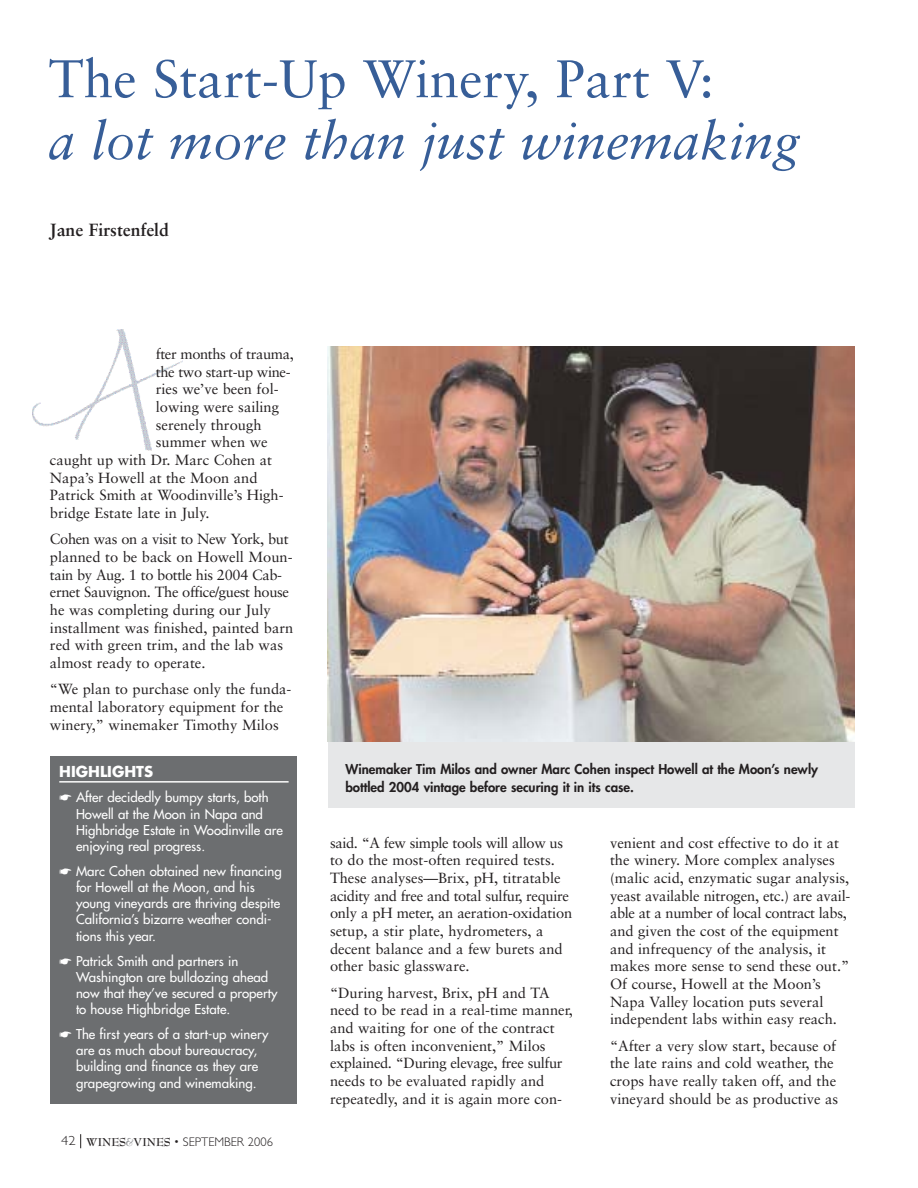
<style>
.page{position:relative;width:918px;height:1188px;background:#fff}
.page>*{position:absolute;margin:0;border:0;box-sizing:border-box;transform-origin:0 0}
.t1{font:italic 52.95px "Sabon";color:#375e98}
.t2{font:52.95px "Sabon";color:#375e98}
.t3{font:700 17.7px "Sabon";color:#231f20}
.t4{font:14.7px/17.7px "Sabon";color:#231f20}
.t5{font:14.7px "Sabon";letter-spacing:-.025em;color:#231f20}
.t6{font:700 14.7px "Futura";color:#fff}
.t7{font:13.2px/16.2px "Futura";color:#fff}
.t8{font:800 13.2px/18px "Futura";color:#231f20}
.t9{font:300 13.2px "Gill Sans";color:#231f20;scale:1.1 1}
.t10{font:300 12.45px "Gill Sans";color:#231f20}
.s1{font-family:"Bernhard Modern";font-weight:700}
.s2{font-family:"Bernhard Modern";font-weight:700;color:#939598}
.s3{font-family:"Helvetica";font-weight:400}
</style>
<div class="page">
<img style="left:32px;top:329px;width:150px;height:122px">
<svg style="left:80px;top:1134px;width:1px;height:14px"></svg>
<div style="left:50px;top:756px;width:247px;height:347px;background:#6c6e70"></div>
<hr style="left:59px;top:781px;width:230px;height:2px;background:#fff">
<div style="left:328px;top:741px;width:527px;height:67px;background:#e6e7e8"></div>
<img style="left:328px;top:346px;width:527px;height:395px">
<h1 class="t2" style="left:49px;top:57px;width:667px">The Start-Up Winery, Part V:</h1>
<h1 class="t1" style="left:49px;top:119px;width:753px">a lot more than just winemaking</h1>
<p class="t3" style="left:50px;top:223px;width:121px">Jane Firstenfeld</p>
<p class="t5" style="left:156px;top:348px;width:140px">fter months of trauma,</p>
<p class="t5" style="left:156px;top:366px;width:136px">the two start-up wine-</p>
<p class="t4" style="left:156px;top:382px;width:124px">ries we’ve been fol-</p>
<p class="t4" style="left:156px;top:399px;width:125px">lowing were sailing</p>
<p class="t4" style="left:156px;top:417px;width:107px">serenely through</p>
<p class="t4" style="left:156px;top:435px;width:113px">summer when we</p>
<p class="t4" style="left:50px;top:452px;width:224px">caught up with Dr. Marc Cohen at</p>
<p class="t4" style="left:50px;top:470px;width:209px">Napa’s Howell at the Moon and</p>
<p class="t4" style="left:50px;top:488px;width:235px">Patrick Smith at Woodinville’s High-</p>
<p class="t4" style="left:50px;top:505px;width:161px">bridge Estate late in July.</p>
<p class="t4" style="left:50px;top:532px;width:245px">Cohen was on a visit to New York, but planned to be back on Howell Moun&shy;tain by Aug. 1 to bottle his 2004 Cab&shy;ernet Sauvignon. The office/guest house he was completing during our July installment was finished, painted barn red with green trim, and the lab was almost ready to operate.</p>
<p class="t4" style="left:50px;top:682px;width:243px">“We plan to purchase only the funda&shy;mental laboratory equipment for the winery,” winemaker Timothy Milos</p>
<p class="t6" style="left:59px;top:765px;width:95px">HIGHLIGHTS</p>
<p class="t7" style="left:76px;top:790px;width:209px;text-indent:-17px">☛ After decidedly bumpy starts, both<br>Howell at the Moon in Napa and<br>Highbridge Estate in Woodinville are enjoying real progress.</p>
<p class="t7" style="left:76px;top:864px;width:207px;text-indent:-17px">☛ Marc Cohen obtained new financing for Howell at the Moon, and his young vineyards are thriving despite<br>California’s bizarre weather condi&shy;tions this year.</p>
<p class="t7" style="left:76px;top:953px;width:203px;text-indent:-17px">☛ Patrick Smith and partners in<br>Washington are bulldozing ahead now that they’ve secured a property to house Highbridge Estate.</p>
<p class="t7" style="left:59px;top:1027px;width:211px;text-align:center">☛ The first years of a start-up winery are as much about bureaucracy, building and finance as they are grapegrowing and winemaking.</p>
<p class="t9" style="left:61px;top:1136px;width:15px">42</p>
<p class="t10" style="left:86px;top:1137px;width:189px"><span class="s1">WINES</span><span class="s2">&amp;</span><span class="s1">VINES</span> <span class="s3">•</span> SEPTEMBER 2006</p>
<p class="t8" style="left:345px;top:762px;width:474px">Winemaker Tim Milos and owner Marc Cohen inspect Howell at the Moon’s newly bottled 2004 vintage before securing it in its case.</p>
<p class="t4" style="left:330px;top:835px;width:244px">said. “A few simple tools will allow us to do the most-often required tests.<br>These analyses—Brix, pH, titratable acidity and free and total sulfur, require only a pH meter, an aeration-oxidation setup, a stir plate, hydrometers, a decent balance and a few burets and other basic glassware.</p>
<p class="t4" style="left:330px;top:985px;width:244px">“During harvest, Brix, pH and TA need to be read in a real-time manner, and waiting for one of the contract labs is often inconvenient,” Milos explained. “During elevage, free sulfur needs to be evaluated rapidly and repeatedly, and it is again more con-</p>
<p class="t4" style="left:610px;top:835px;width:242px">venient and cost effective to do it at the winery. More complex analyses (malic acid, enzymatic sugar analysis, yeast available nitrogen, etc.) are avail&shy;able at a number of local contract labs, and given the cost of the equipment and infrequency of the analysis, it makes more sense to send these out.” Of course, Howell at the Moon’s Napa Valley location puts several independent labs within easy reach.</p>
<p class="t4" style="left:610px;top:1038px;width:230px">“After a very slow start, because of the late rains and cold weather, the crops have really taken off, and the vineyard should be as productive as</p>
</div>
